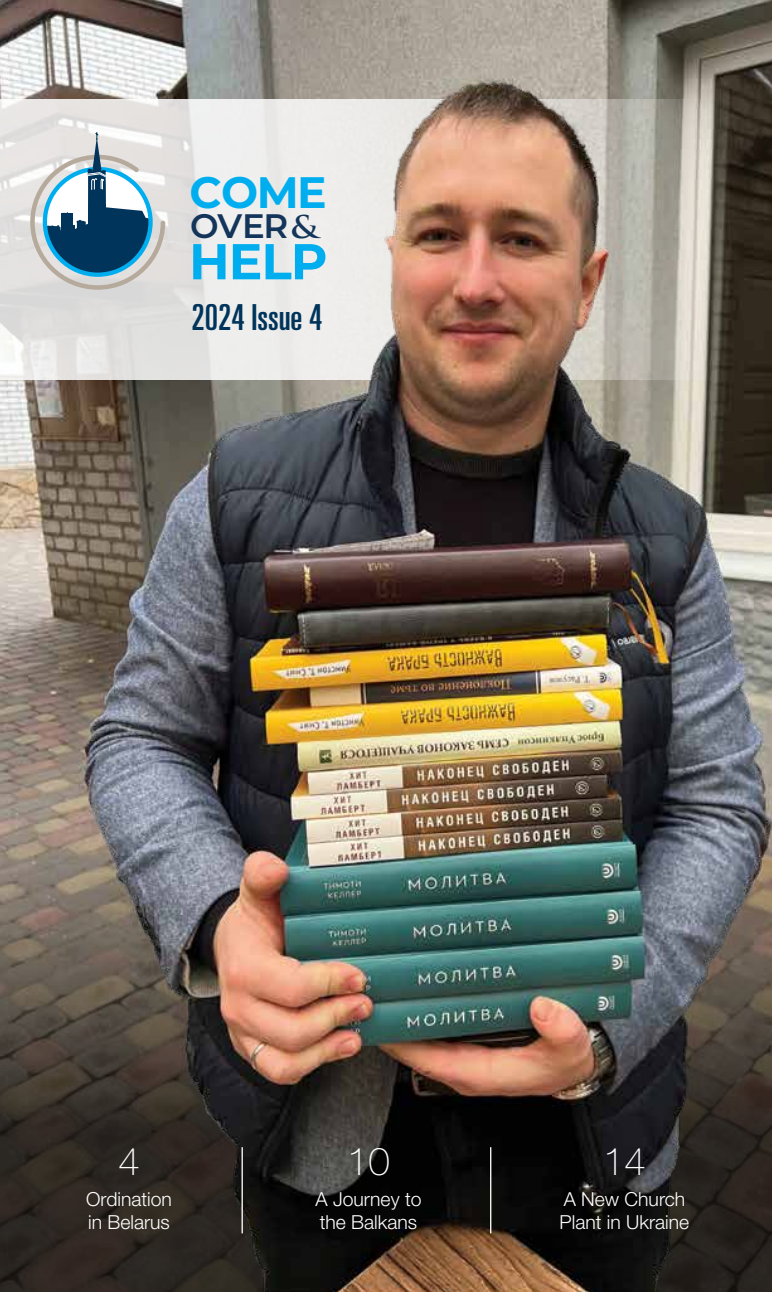
<style>
.page{position:relative;width:772px;height:1292px;background:#fff}
.page>*{position:absolute;margin:0;border:0;box-sizing:border-box;transform-origin:0 0}
.t1{font:700 50.23px "Montserrat";color:#00aeef}
.t2{font:700 43.93px "Montserrat";color:#00aeef}
.t3{font:100 38.5px "Helvetica Neue LT Pro";color:#fff}
.t4{font:ultra-condensed 35.88px "Univers LT Std";color:#00345b}
.t5{font:600 33.95px "Montserrat";color:#13355a}
.t6{font:300 19.43px/23.3px "Helvetica Neue LT Pro";color:#fff}
.s1{font-family:"Trajan Pro";font-weight:700;font-size:30.45px}
</style>
<div class="page">
<img style="left:0;top:0;width:772px;height:1292px">
<hr style="left:241px;top:1147px;width:2px;height:86px;background:#fff">
<hr style="left:490px;top:1147px;width:1px;height:86px;background:#fff">
<h2 class="t2" style="left:189px;top:161px;width:139px">COME</h2>
<h1 class="t1" style="left:189px;top:225px;width:140px">HELP</h1>
<h3 class="t4" style="left:191px;top:297px;width:133px">2024 Issue 4</h3>
<h3 class="t5" style="left:190px;top:202px;width:130px">OVER<span class="s1">&amp;</span></h3>
<h3 class="t3" style="left:118px;top:1139px;width:23px">4</h3>
<p class="t6" style="left:86px;top:1186px;width:87px">Ordination in Belarus</p>
<h3 class="t3" style="left:347px;top:1139px;width:44px">10</h3>
<p class="t6" style="left:315px;top:1186px;width:108px">A Journey to the Balkans</p>
<h3 class="t3" style="left:603px;top:1139px;width:44px">14</h3>
<p class="t6" style="left:559px;top:1186px;width:131px">A New Church<br>Plant in Ukraine</p>
</div>
